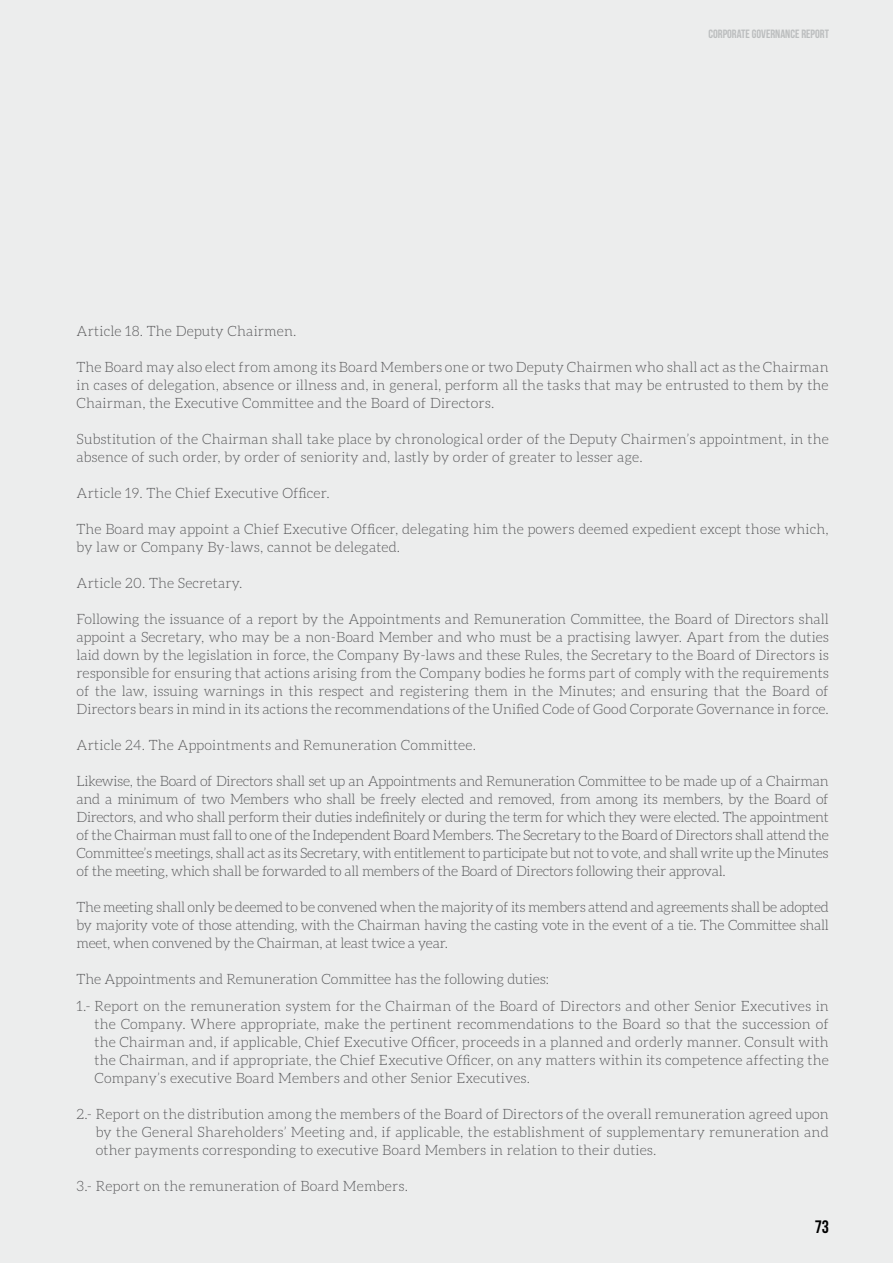
<style>
.page{position:relative;width:893px;height:1263px;background:#eceded}
.page>*{position:absolute;margin:0;border:0;box-sizing:border-box;transform-origin:0 0}
.t1{font:18px "Bebas Neue";color:#000}
.t2{font:300 14.25px/18px "Aleo";letter-spacing:.01em;color:#58585a;text-align:justify}
.t3{font:12px "Bebas Neue";color:#bbbdbe}
</style>
<div class="page">
<p class="t3" style="left:708px;top:27px;width:122px">CORPORATE GOVERNANCE REPORT</p>
<p class="t2" style="left:77px;top:321px;width:221px">Article 18. The Deputy Chairmen.</p>
<p class="t2" style="left:77px;top:357px;width:754px">The Board may also elect from among its Board Members one or two Deputy Chairmen who shall act as the Chairman in cases of delegation, absence or illness and, in general, perform all the tasks that may be entrusted to them by the Chairman, the Executive Committee and the Board of Directors.</p>
<p class="t2" style="left:77px;top:429px;width:754px">Substitution of the Chairman shall take place by chronological order of the Deputy Chairmen’s appointment, in the absence of such order, by order of seniority and, lastly by order of greater to lesser age.</p>
<p class="t2" style="left:77px;top:483px;width:255px">Article 19. The Chief Executive Officer.</p>
<p class="t2" style="left:77px;top:519px;width:754px">The Board may appoint a Chief Executive Officer, delegating him the powers deemed expedient except those which, by law or Company By-laws, cannot be delegated.</p>
<p class="t2" style="left:77px;top:573px;width:168px">Article 20. The Secretary.</p>
<p class="t2" style="left:77px;top:609px;width:754px">Following the issuance of a report by the Appointments and Remuneration Committee, the Board of Directors shall appoint a Secretary, who may be a non-Board Member and who must be a practising lawyer. Apart from the duties laid down by the legislation in force, the Company By-laws and these Rules, the Secretary to the Board of Directors is responsible for ensuring that actions arising from the Company bodies he forms part of comply with the requirements of the law, issuing warnings in this respect and registering them in the Minutes; and ensuring that the Board of Directors bears in mind in its actions the recommendations of the Unified Code of Good Corporate Governance in force.</p>
<p class="t2" style="left:77px;top:735px;width:401px">Article 24. The Appointments and Remuneration Committee.</p>
<p class="t2" style="left:77px;top:771px;width:754px">Likewise, the Board of Directors shall set up an Appointments and Remuneration Committee to be made up of a Chairman and a minimum of two Members who shall be freely elected and removed, from among its members, by the Board of Directors, and who shall perform their duties indefinitely or during the term for which they were elected. The appointment of the Chairman must fall to one of the Independent Board Members. The Secretary to the Board of Directors shall attend the Committee’s meetings, shall act as its Secretary, with entitlement to participate but not to vote, and shall write up the Minutes of the meeting, which shall be forwarded to all members of the Board of Directors following their approval.</p>
<p class="t2" style="left:77px;top:897px;width:754px">The meeting shall only be deemed to be convened when the majority of its members attend and agreements shall be adopted by majority vote of those attending, with the Chairman having the casting vote in the event of a tie. The Committee shall meet, when convened by the Chairman, at least twice a year.</p>
<p class="t2" style="left:77px;top:965px;width:754px;line-height:27px">The Appointments and Remuneration Committee has the following duties:<br>1.- Report on the remuneration system for the Chairman of the Board of Directors and other Senior Executives in</p>
<p class="t2" style="left:95px;top:1014px;width:736px">the Company. Where appropriate, make the pertinent recommendations to the Board so that the succession of the Chairman and, if applicable, Chief Executive Officer, proceeds in a planned and orderly manner. Consult with the Chairman, and if appropriate, the Chief Executive Officer, on any matters within its competence affecting the Company’s executive Board Members and other Senior Executives.</p>
<p class="t2" style="left:96px;top:1104px;width:734px;text-indent:-19px">2.- Report on the distribution among the members of the Board of Directors of the overall remuneration agreed upon by the General Shareholders’ Meeting and, if applicable, the establishment of supplementary remuneration and other payments corresponding to executive Board Members in relation to their duties.</p>
<p class="t2" style="left:77px;top:1176px;width:333px">3.- Report on the remuneration of Board Members.</p>
<p class="t1" style="left:815px;top:1217px;width:16px">73</p>
</div>
